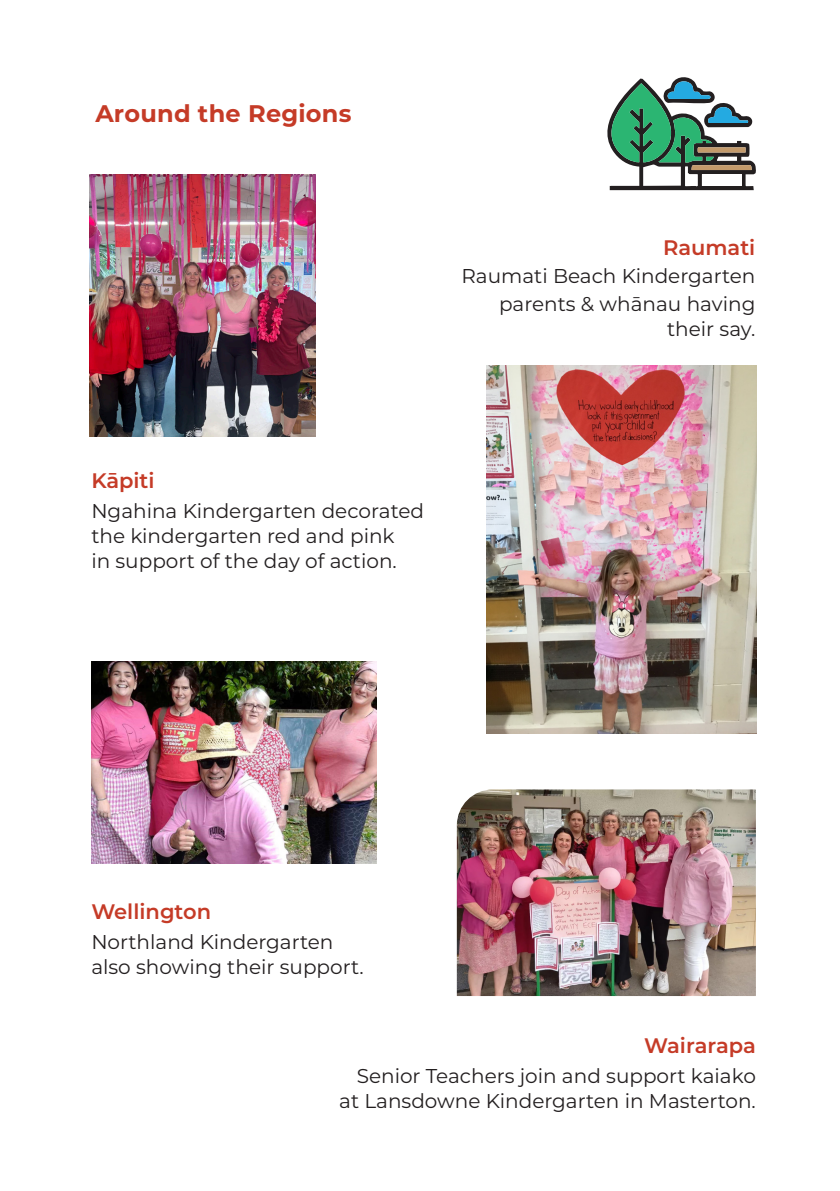
<style>
.page{position:relative;width:840px;height:1191px;background:#fff}
.page>*{position:absolute;margin:0;border:0;box-sizing:border-box;transform-origin:0 0}
.t1{font:700 24px "Montserrat";letter-spacing:.01em;color:#c53b27}
.t2{font:600 21px "Montserrat";color:#c53b27}
.t3{font:20px/25px "Montserrat";color:#231f20;text-align:right}
</style>
<div class="page">
<svg style="left:607px;top:77px;width:149px;height:113px"></svg>
<img style="left:89px;top:174px;width:227px;height:262px">
<img style="left:456px;top:789px;width:299px;height:207px">
<img style="left:91px;top:661px;width:285px;height:202px">
<img style="left:486px;top:366px;width:270px;height:367px">
<p class="t1" style="left:95px;top:96px;width:257px">Around the Regions</p>
<p class="t2" style="left:662px;top:232px;width:94px">Raumati</p>
<p class="t3" style="left:461px;top:261px;width:295px;line-height:28px">Raumati Beach Kindergarten parents &amp; whānau having</p>
<p class="t3" style="left:666px;top:315px;width:90px">their say.</p>
<p class="t2" style="left:91px;top:466px;width:65px">Kāpiti</p>
<p class="t3" style="left:91px;top:498px;width:334px;text-align:left">Ngahina Kindergarten decorated the kindergarten red and pink<br>in support of the day of action.</p>
<p class="t2" style="left:91px;top:896px;width:121px">Wellington</p>
<p class="t3" style="left:91px;top:928px;width:243px">Northland Kindergarten</p>
<p class="t3" style="left:91px;top:953px;width:274px">also showing their support.</p>
<p class="t2" style="left:644px;top:1031px;width:113px">Wairarapa</p>
<p class="t3" style="left:339px;top:1063px;width:418px">Senior Teachers join and support kaiako at Lansdowne Kindergarten in Masterton.</p>
</div>
